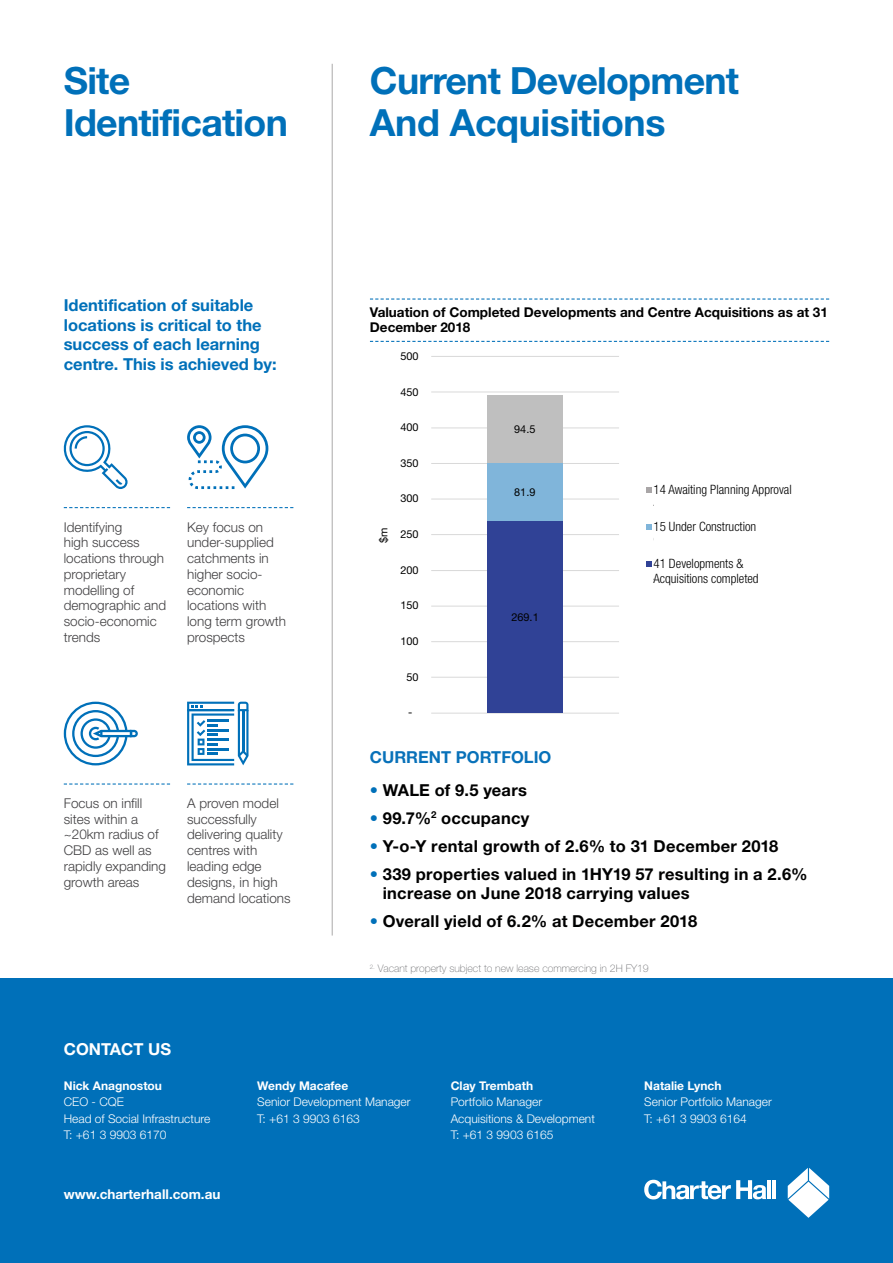
<style>
.page{position:relative;width:893px;height:1263px;background:#fff}
.page>*{position:absolute;margin:0;border:0;box-sizing:border-box;transform-origin:0 0}
.t1{font:700 37.5px/41.2px "Helvetica Neue";letter-spacing:-.02em;color:#0070b9}
.t2{font:700 16.5px/19.5px "Helvetica Neue";letter-spacing:.015em;color:#000101}
.t3{font:700 16.5px/19.5px "Helvetica Neue";color:#0070b9}
.t4{font:700 16.5px "Helvetica Neue";color:#0871b9}
.t5{font:700 16.5px "Helvetica Neue";color:#fff}
.t6{font:300 13.5px/15.8px "Helvetica Neue";color:#414042}
.t7{font:700 13.5px/15.8px "Helvetica Neue";color:#000}
.t8{font:700 13.5px "Helvetica Neue";color:#fff}
.t9{font:300 condensed 12.9px/15.5px "Helvetica Neue";color:#000}
.t10{font:300 12px/16.5px "Helvetica Neue";color:#fff}
.t11{font:700 12px "Helvetica Neue";color:#fff}
.t12{font:10.95px/12.5px "Helvetica Neue";color:#000}
.t13{font:100 10.5px "Helvetica Neue";color:#6d6e71}
.s1{color:#0070b9}
</style>
<div class="page">
<div style="left:0;top:978px;width:893px;height:285px;background:#0070b9"></div>
<hr style="left:772px;top:1180px;width:4px;height:19px;background:#fff">
<hr style="left:767px;top:1180px;width:4px;height:19px;background:#fff">
<svg style="left:644px;top:1180px;width:122px;height:19px"></svg>
<svg style="left:788px;top:1168px;width:41px;height:50px"></svg>
<svg style="left:64px;top:507px;width:106px;height:1px"></svg>
<svg style="left:64px;top:783px;width:106px;height:1px"></svg>
<svg style="left:187px;top:783px;width:106px;height:1px"></svg>
<svg style="left:63px;top:425px;width:65px;height:64px"></svg>
<svg style="left:64px;top:702px;width:74px;height:63px"></svg>
<svg style="left:187px;top:507px;width:106px;height:1px"></svg>
<svg style="left:187px;top:425px;width:81px;height:64px"></svg>
<svg style="left:187px;top:702px;width:61px;height:63px"></svg>
<hr style="left:332px;top:64px;width:1px;height:871px;background:#b0aeae">
<svg style="left:370px;top:298px;width:459px;height:2px"></svg>
<svg style="left:370px;top:341px;width:459px;height:1px"></svg>
<hr style="left:431px;top:713px;width:188px;height:1px;background:#d9d9d9">
<hr style="left:431px;top:677px;width:188px;height:1px;background:#d9d9d9">
<hr style="left:431px;top:641px;width:188px;height:1px;background:#d9d9d9">
<hr style="left:431px;top:606px;width:188px;height:1px;background:#d9d9d9">
<hr style="left:431px;top:570px;width:188px;height:1px;background:#d9d9d9">
<hr style="left:431px;top:534px;width:188px;height:1px;background:#d9d9d9">
<hr style="left:431px;top:499px;width:188px;height:1px;background:#d9d9d9">
<hr style="left:431px;top:463px;width:188px;height:1px;background:#d9d9d9">
<hr style="left:431px;top:427px;width:188px;height:1px;background:#d9d9d9">
<hr style="left:431px;top:392px;width:188px;height:1px;background:#d9d9d9">
<hr style="left:431px;top:356px;width:188px;height:1px;background:#d9d9d9">
<div style="left:487px;top:521px;width:76px;height:192px;background:#304296"></div>
<div style="left:487px;top:463px;width:76px;height:58px;background:#80b5da"></div>
<div style="left:488px;top:395px;width:75px;height:68px;background:#bfbfbf"></div>
<svg style="left:646px;top:524px;width:5px;height:6px"></svg>
<svg style="left:646px;top:561px;width:5px;height:6px"></svg>
<svg style="left:646px;top:487px;width:5px;height:6px"></svg>
<h1 class="t1" style="left:64px;top:60px;width:226px">Site<br>Identification</h1>
<h1 class="t1" style="left:370px;top:60px;width:371px">Current Development<br>And Acquisitions</h1>
<p class="t3" style="left:64px;top:295px;width:214px">Identification of suitable locations is critical to the success of each learning centre. This is achieved by:</p>
<p class="t6" style="left:64px;top:519px;width:104px">Identifying<br>high success locations through proprietary modelling of demographic and socio-economic trends</p>
<p class="t6" style="left:187px;top:519px;width:101px">Key focus on under-supplied catchments in higher socio&shy;economic locations with long term growth prospects</p>
<p class="t6" style="left:64px;top:795px;width:104px">Focus on infill sites within a ~20km radius of<br>CBD as well as rapidly expanding growth areas</p>
<p class="t6" style="left:187px;top:795px;width:105px">A proven model successfully delivering quality centres with leading edge designs, in high demand locations</p>
<p class="t5" style="left:64px;top:1039px;width:109px">CONTACT US</p>
<p class="t7" style="left:370px;top:304px;width:459px">Valuation of Completed Developments and Centre Acquisitions as at 31<br>December 2018</p>
<p class="t12" style="left:400px;top:350px;width:20px">500</p>
<p class="t12" style="left:400px;top:385px;width:20px">450</p>
<p class="t12" style="left:400px;top:421px;width:20px">400</p>
<p class="t12" style="left:400px;top:456px;width:20px">350</p>
<p class="t12" style="left:400px;top:492px;width:20px">300</p>
<p class="t12" style="left:393px;top:542px;width:17px;rotate:-90deg">$m</p>
<p class="t12" style="left:377px;top:542px;width:17px;rotate:-90deg">$m</p>
<p class="t12" style="left:400px;top:528px;width:20px">250</p>
<p class="t12" style="left:400px;top:563px;width:20px">200</p>
<p class="t12" style="left:400px;top:599px;width:20px">150</p>
<p class="t12" style="left:400px;top:635px;width:20px">100</p>
<p class="t12" style="left:406px;top:670px;width:29px">50 50</p>
<p class="t12" style="left:408px;top:706px;width:6px">-</p>
<p class="t12" style="left:514px;top:422px;width:23px">94.5</p>
<p class="t12" style="left:514px;top:485px;width:23px">81.9</p>
<p class="t12" style="left:511px;top:610px;width:29px">269.1</p>
<p class="t4" style="left:370px;top:747px;width:183px">CURRENT PORTFOLIO</p>
<p class="t9" style="left:653px;top:482px;width:140px">14 Awaiting Planning Approval</p>
<p class="t9" style="left:653px;top:519px;width:104px">15 Under Construction</p>
<p class="t9" style="left:653px;top:555px;width:107px">41 Developments &amp;<br>Acquisitions completed</p>
<p class="t12" style="left:654px;top:484px;width:88px">Awaiting Planning</p>
<p class="t12" style="left:654px;top:520px;width:105px">DA Approved / Under</p>
<p class="t12" style="left:654px;top:557px;width:115px">Developments &amp;<br>Acquisitions completed</p>
<p class="t12" style="left:638px;top:484px;width:88px">Awaiting Planni g</p>
<p class="t12" style="left:638px;top:520px;width:105px">DA Approved / Under</p>
<p class="t12" style="left:638px;top:557px;width:115px">Developments &amp;<br>Acquisitions completed</p>
<p class="t2" style="left:370px;top:780px;width:159px"><span class="s1">•</span> WALE of 9.5 years</p>
<p class="t2" style="left:370px;top:808px;width:161px"><span class="s1">•</span> 99.7%<sup>2</sup> occupancy</p>
<p class="t2" style="left:370px;top:836px;width:410px"><span class="s1">•</span> Y-o-Y rental growth of 2.6% to 31 December 2018</p>
<p class="t2" style="left:383px;top:864px;width:426px;text-indent:-13px"><span class="s1">•</span> 339 properties valued in 1HY19 57 resulting in a 2.6% increase on June 2018 carrying values</p>
<p class="t2" style="left:370px;top:911px;width:329px"><span class="s1">•</span> Overall yield of 6.2% at December 2018</p>
<p class="t13" style="left:370px;top:963px;width:280px"><sup>2.</sup> Vacant property subject to new lease commercing in 2H FY19</p>
<p class="t11" style="left:64px;top:1078px;width:100px">Nick Anagnostou</p>
<p class="t10" style="left:64px;top:1094px;width:148px">CEO - CQE<br>Head of Social Infrastructure<br>T: +61 3 9903 6170</p>
<p class="t8" style="left:64px;top:1186px;width:158px">www.charterhall.com.au</p>
<p class="t11" style="left:257px;top:1078px;width:93px">Wendy Macafee</p>
<p class="t10" style="left:257px;top:1094px;width:155px">Senior Development Manager<br>T: +61 3 9903 6163</p>
<p class="t11" style="left:451px;top:1078px;width:84px">Clay Trembath</p>
<p class="t10" style="left:451px;top:1094px;width:146px">Portfolio Manager<br>Acquisitions &amp; Development<br>T: +61 3 9903 6165</p>
<p class="t11" style="left:644px;top:1078px;width:79px">Natalie Lynch</p>
<p class="t10" style="left:644px;top:1094px;width:129px">Senior Portfolio Manager<br>T: +61 3 9903 6164</p>
</div>
